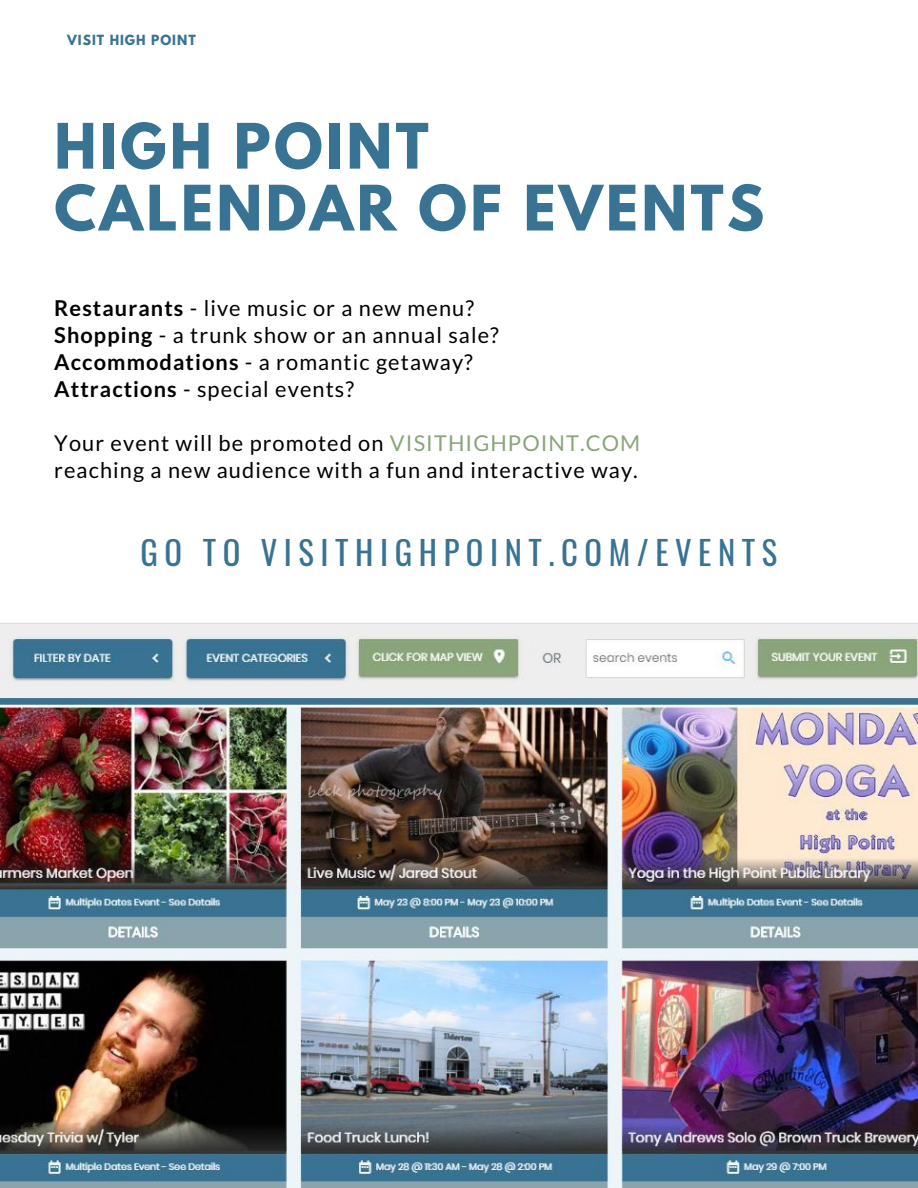
<style>
.page{position:relative;width:918px;height:1188px;background:#fff}
.page>*{position:absolute;margin:0;border:0;box-sizing:border-box;transform-origin:0 0}
.t1{font:700 55.5px/61.8px "League Spartan";letter-spacing:.06em;color:#387393}
.t2{font:32.7px "Oswald";letter-spacing:.2em;color:#387393}
.t3{font:21.75px/27px "Lato";letter-spacing:.05em;color:#000}
.t4{font:700 12.45px "League Spartan";letter-spacing:.08em;color:#387393}
.s1{font-weight:700}
.s2{color:#8aa579}
</style>
<div class="page">
<img style="left:0;top:623px;width:918px;height:565px">
<p class="t4" style="left:67px;top:34px;width:130px">VISIT HIGH POINT</p>
<h1 class="t1" style="left:54px;top:122px;width:711px">HIGH POINT<br>CALENDAR OF EVENTS</h1>
<p class="t3" style="left:54px;top:294px;width:446px"><span class="s1">Restaurants</span> - live music or a new menu?<br><span class="s1">Shopping</span> - a trunk show or an annual sale?<br><span class="s1">Accommodations</span> - a romantic getaway?<br><span class="s1">Attractions</span> - special events?</p>
<p class="t3" style="left:54px;top:429px;width:588px">Your event will be promoted on <span class="s2">VISITHIGHPOINT.COM </span>reaching a new audience with a fun and interactive way.</p>
<h2 class="t2" style="left:141px;top:527px;width:638px">GO TO VISITHIGHPOINT.COM/EVENTS</h2>
</div>
